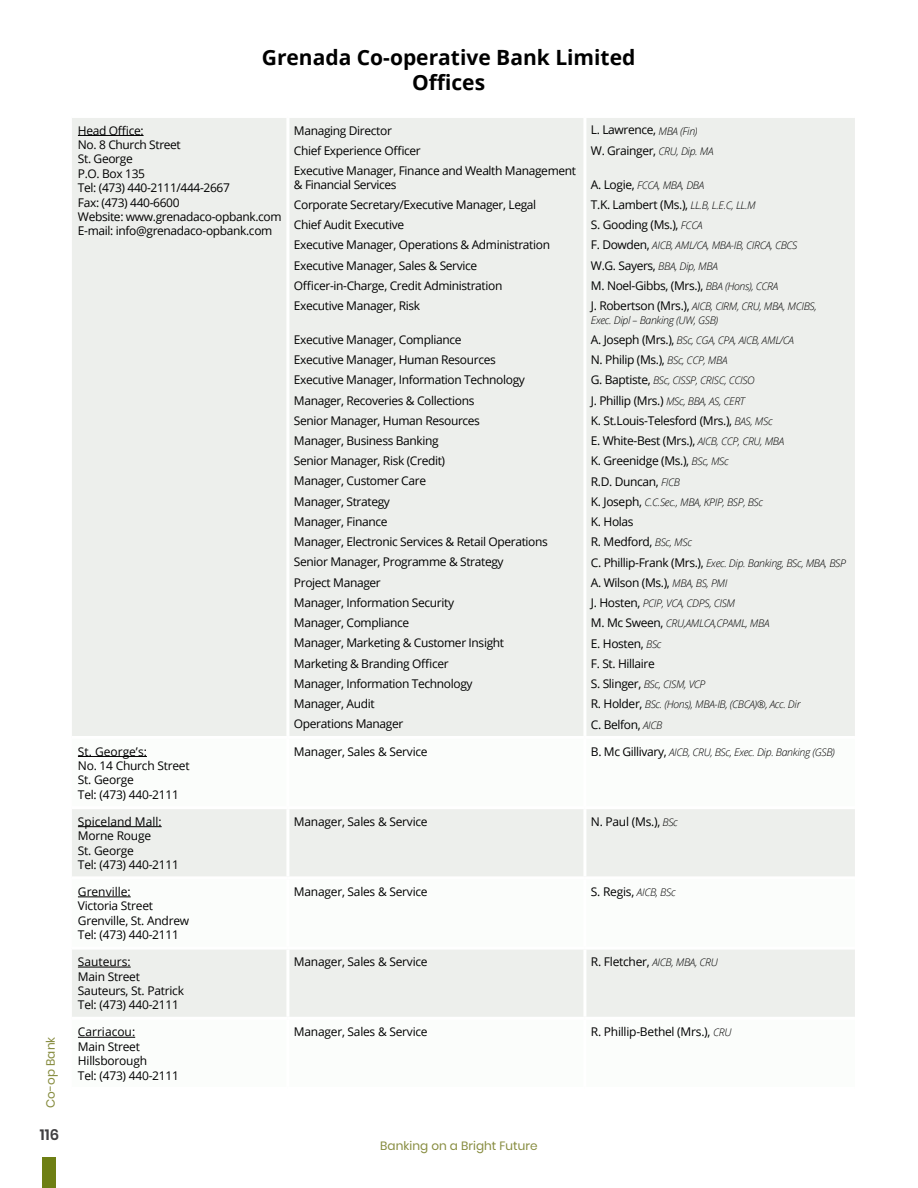
<style>
.page{position:relative;width:918px;height:1188px;background:#fff}
.page>*{position:absolute;margin:0;border:0;box-sizing:border-box;transform-origin:0 0}
.t1{font:700 21px/25.2px "Open Sans";color:#000;text-align:center}
.t2{font:600 15px "Poppins";color:#414042}
.t3{font:12px/20.2px "Open Sans";letter-spacing:-.03em;color:#000}
.t4{font:12px "Poppins";letter-spacing:.005em;color:#868b3e}
.t5{font:italic 300 10.5px/20.2px "Open Sans";letter-spacing:-.03em;color:#000}
.s1{font-weight:300;font-style:italic;font-size:10.5px}
.s2{font-weight:400;font-style:normal;font-size:12px}
</style>
<div class="page">
<div style="left:43px;top:1157px;width:13px;height:31px;background:#6e7f14"></div>
<div style="left:72px;top:118px;width:783px;height:618px;background:#edefec"></div>
<svg style="left:72px;top:755px;width:783px;height:283px"></svg>
<hr style="left:286px;top:118px;width:3px;height:618px;background:#fff">
<hr style="left:583px;top:118px;width:3px;height:618px;background:#fff">
<hr style="left:286px;top:739px;width:3px;height:67px;background:#fff">
<hr style="left:583px;top:739px;width:3px;height:67px;background:#fff">
<hr style="left:72px;top:806px;width:216px;height:3px;background:#fff">
<hr style="left:288px;top:806px;width:297px;height:3px;background:#fff">
<hr style="left:286px;top:809px;width:3px;height:67px;background:#fff">
<hr style="left:585px;top:806px;width:270px;height:3px;background:#fff">
<hr style="left:583px;top:809px;width:3px;height:67px;background:#fff">
<hr style="left:72px;top:876px;width:216px;height:3px;background:#fff">
<hr style="left:288px;top:876px;width:297px;height:3px;background:#fff">
<hr style="left:286px;top:879px;width:3px;height:68px;background:#fff">
<hr style="left:585px;top:876px;width:270px;height:3px;background:#fff">
<hr style="left:583px;top:879px;width:3px;height:68px;background:#fff">
<hr style="left:72px;top:947px;width:216px;height:3px;background:#fff">
<hr style="left:288px;top:947px;width:297px;height:3px;background:#fff">
<hr style="left:286px;top:950px;width:3px;height:67px;background:#fff">
<hr style="left:585px;top:947px;width:270px;height:3px;background:#fff">
<hr style="left:583px;top:950px;width:3px;height:67px;background:#fff">
<hr style="left:72px;top:1017px;width:216px;height:3px;background:#fff">
<hr style="left:288px;top:1017px;width:297px;height:3px;background:#fff">
<hr style="left:286px;top:1020px;width:3px;height:67px;background:#fff">
<hr style="left:585px;top:1017px;width:270px;height:3px;background:#fff">
<hr style="left:583px;top:1020px;width:3px;height:67px;background:#fff">
<hr style="left:78px;top:135px;width:66px;height:1px;background:#000">
<hr style="left:78px;top:756px;width:69px;height:1px;background:#000">
<hr style="left:78px;top:826px;width:84px;height:1px;background:#000">
<hr style="left:78px;top:897px;width:53px;height:1px;background:#000">
<hr style="left:78px;top:967px;width:53px;height:1px;background:#000">
<hr style="left:78px;top:1037px;width:57px;height:1px;background:#000">
<p class="t4" style="left:44px;top:1108px;width:73px;rotate:-90deg">Co-op Bank</p>
<p class="t2" style="left:40px;top:1126px;width:21px">116</p>
<h1 class="t1" style="left:262px;top:44px;width:375px">Grenada Co-operative Bank Limited<br>Offices</h1>
<p class="t3" style="left:78px;top:123px;width:205px;line-height:14.4px">Head Office:<br>No. 8 Church Street<br>St. George<br>P.O. Box 135<br>Tel: (473) 440-2111/444-2667<br>Fax: (473) 440-6600<br>Website: www.grenadaco-opbank.com<br>E-mail: info@grenadaco-opbank.com</p>
<p class="t3" style="left:294px;top:120px;width:284px">Managing Director<br>Chief Experience Officer<br>Executive Manager, Finance and Wealth Management</p>
<p class="t3" style="left:294px;top:174px;width:258px">&amp; Financial Services<br>Corporate Secretary/Executive Manager, Legal Chief Audit Executive<br>Executive Manager, Operations &amp; Administration Executive Manager, Sales &amp; Service Officer-in-Charge, Credit Administration Executive Manager, Risk</p>
<p class="t3" style="left:294px;top:329px;width:255px">Executive Manager, Compliance<br>Executive Manager, Human Resources<br>Executive Manager, Information Technology<br>Manager, Recoveries &amp; Collections<br>Senior Manager, Human Resources<br>Manager, Business Banking<br>Senior Manager, Risk (Credit)<br>Manager, Customer Care<br>Manager, Strategy<br>Manager, Finance<br>Manager, Electronic Services &amp; Retail Operations<br>Senior Manager, Programme &amp; Strategy<br>Project Manager<br>Manager, Information Security<br>Manager, Compliance<br>Manager, Marketing &amp; Customer Insight<br>Marketing &amp; Branding Officer<br>Manager, Information Technology<br>Manager, Audit<br>Operations Manager</p>
<p class="t3" style="left:591px;top:120px;width:124px">L. Lawrence, <span class="s1">MBA (Fin)<br></span>W. Grainger, <span class="s1">CRU, Dip. MA</span></p>
<p class="t5" style="left:591px;top:174px;width:115px"><span class="s2">A. Logie,</span> FCCA, MBA, DBA</p>
<p class="t3" style="left:591px;top:194px;width:166px">T.K. Lambert (Ms.), <span class="s1">LL.B, L.E.C, LL.M<br></span>S. Gooding (Ms.), <span class="s1">FCCA</span></p>
<p class="t5" style="left:591px;top:235px;width:208px"><span class="s2">F. Dowden,</span> AICB, AML/CA, MBA-IB, CIRCA, CBCS</p>
<p class="t3" style="left:591px;top:255px;width:189px">W.G. Sayers, <span class="s1">BBA, Dip, MBA<br></span>M. Noel-Gibbs, (Mrs.), <span class="s1">BBA (Hons), CCRA</span></p>
<p class="t5" style="left:591px;top:299px;width:227px;line-height:13.5px"><span class="s2">J. Robertson (Mrs.),</span> AICB, CIRM, CRU, MBA, MCIBS,<br>Exec. Dipl – Banking (UW, GSB)</p>
<p class="t5" style="left:591px;top:330px;width:204px"><span class="s2">A. Joseph (Mrs.),</span> BSc, CGA, CPA, AICB, AML/CA</p>
<p class="t3" style="left:591px;top:349px;width:138px">N. Philip (Ms.), <span class="s1">BSc, CCP, MBA</span></p>
<p class="t5" style="left:591px;top:370px;width:165px"><span class="s2">G. Baptiste,</span> BSc, CISSP, CRISC, CCISO</p>
<p class="t3" style="left:591px;top:390px;width:195px">J. Phillip (Mrs.) <span class="s1">MSc, BBA, AS, CERT<br></span>K. St.Louis-Telesford (Mrs.), <span class="s1">BAS, MSc<br></span>E. White-Best (Mrs.), <span class="s1">AICB, CCP, CRU, MBA<br></span>K. Greenidge (Ms.), <span class="s1">BSc, MSc<br></span>R.D. Duncan, <span class="s1">FICB</span></p>
<p class="t5" style="left:591px;top:492px;width:174px"><span class="s2">K. Joseph,</span> C.C.Sec., MBA, KPIP, BSP, BSc</p>
<p class="t3" style="left:591px;top:511px;width:103px">K. Holas<br>R. Medford, <span class="s1">BSc, MSc</span></p>
<p class="t5" style="left:591px;top:552px;width:257px"><span class="s2">C. Phillip-Frank (Mrs.),</span> Exec. Dip. Banking, BSc, MBA, BSP</p>
<p class="t3" style="left:591px;top:572px;width:138px">A. Wilson (Ms.), <span class="s1">MBA, BS, PMI</span></p>
<p class="t5" style="left:591px;top:593px;width:180px"><span class="s2">J. Hosten,</span> PCIP, VCA, CDPS, CISM<br><span class="s2">M. Mc Sween,</span> CRU,AMLCA,CPAML, MBA</p>
<p class="t3" style="left:591px;top:633px;width:72px">E. Hosten, <span class="s1">BSc<br></span>F. St. Hillaire</p>
<p class="t5" style="left:591px;top:674px;width:211px"><span class="s2">S. Slinger,</span> BSc, CISM, VCP<br><span class="s2">R. Holder,</span> BSc. (Hons), MBA-IB, (CBCA)®, Acc. Dir</p>
<p class="t3" style="left:591px;top:714px;width:73px">C. Belfon, <span class="s1">AICB</span></p>
<p class="t3" style="left:78px;top:744px;width:113px;line-height:14.4px">St. George’s:<br>No. 14 Church Street<br>St. George<br>Tel: (473) 440-2111</p>
<p class="t3" style="left:294px;top:741px;width:135px">Manager, Sales &amp; Service</p>
<p class="t5" style="left:591px;top:741px;width:246px"><span class="s2">B. Mc Gillivary,</span> AICB, CRU, BSc, Exec. Dip. Banking (GSB)</p>
<p class="t3" style="left:78px;top:814px;width:103px;line-height:14.4px">Spiceland Mall:<br>Morne Rouge<br>St. George<br>Tel: (473) 440-2111</p>
<p class="t3" style="left:294px;top:811px;width:135px">Manager, Sales &amp; Service</p>
<p class="t3" style="left:591px;top:811px;width:88px">N. Paul (Ms.), <span class="s1">BSc</span></p>
<p class="t3" style="left:78px;top:884px;width:113px;line-height:14.4px">Grenville:<br>Victoria Street<br>Grenville, St. Andrew<br>Tel: (473) 440-2111</p>
<p class="t3" style="left:294px;top:881px;width:135px">Manager, Sales &amp; Service</p>
<p class="t3" style="left:591px;top:881px;width:86px">S. Regis, <span class="s1">AICB, BSc</span></p>
<p class="t3" style="left:78px;top:954px;width:108px;line-height:14.4px">Sauteurs:<br>Main Street<br>Sauteurs, St. Patrick<br>Tel: (473) 440-2111</p>
<p class="t3" style="left:294px;top:951px;width:135px">Manager, Sales &amp; Service</p>
<p class="t5" style="left:591px;top:952px;width:128px"><span class="s2">R. Fletcher,</span> AICB, MBA, CRU</p>
<p class="t3" style="left:78px;top:1025px;width:103px;line-height:14.4px">Carriacou:<br>Main Street<br>Hillsborough<br>Tel: (473) 440-2111</p>
<p class="t3" style="left:294px;top:1022px;width:135px">Manager, Sales &amp; Service</p>
<p class="t3" style="left:591px;top:1022px;width:142px">R. Phillip-Bethel (Mrs.), <span class="s1">CRU</span></p>
<p class="t4" style="left:380px;top:1139px;width:159px">Banking on a Bright Future</p>
</div>
